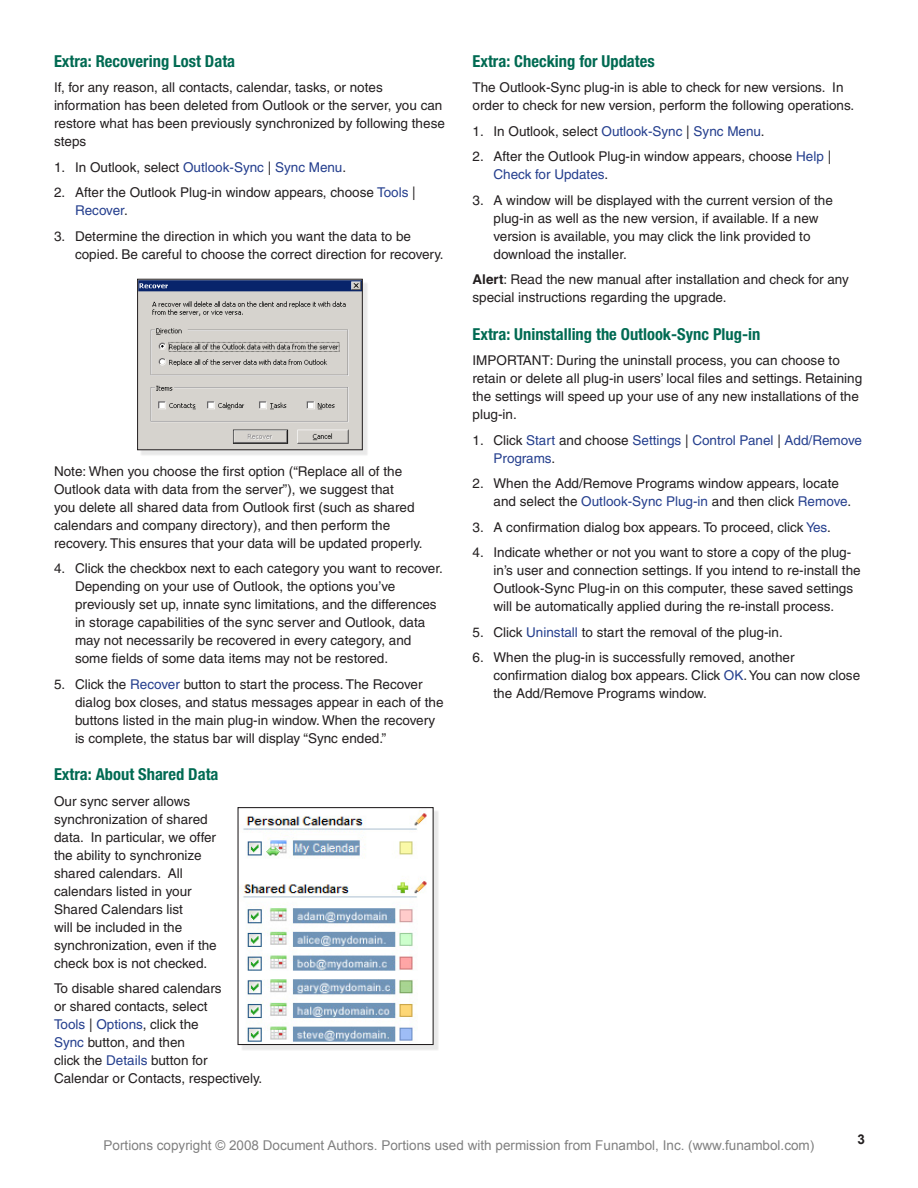
<style>
.page{position:relative;width:918px;height:1188px;background:#fff}
.page>*{position:absolute;margin:0;border:0;box-sizing:border-box;transform-origin:0 0}
.Subheads{font:700 condensed 16.5px "Helvetica Neue";color:#006a52}
.List{font:13.5px/18px "Helvetica";color:#231f20}
.t1{font:13.5px "Arial";color:#808080}
.List-2{font:13.5px/18px "Helvetica";color:#253f8e}
.t2{font:700 13.5px "Arial";color:#231f20}
.s1{color:#253f8e}
.s2{font-weight:700}
.s3{color:#231f20}
</style>
<div class="page">
<div style="left:241px;top:810px;width:204px;height:247px;background:#231f20;opacity:.1"></div>
<img style="left:240px;top:810px;width:192px;height:233px">
<div style="left:238px;top:807px;width:196px;height:238px;border:1px solid #231f20"></div>
<div style="left:141px;top:282px;width:233px;height:180px;background:#231f20;opacity:.1"></div>
<img style="left:139px;top:281px;width:222px;height:167px">
<div style="left:137px;top:279px;width:226px;height:171px;border:1px solid #231f20"></div>
<p class="Subheads" style="left:54px;top:51px;width:183px">Extra: Recovering Lost Data</p>
<p class="List" style="left:54px;top:79px;width:392px">If, for any reason, all contacts, calendar, tasks, or notes information has been deleted from Outlook or the server, you can restore what has been previously synchronized by following these steps</p>
<p class="List" style="left:54px;top:158px;width:294px">1. In Outlook, select <span class="s1">Outlook-Sync</span> | <span class="s1">Sync Menu</span>.</p>
<p class="List" style="left:75px;top:184px;width:342px;text-indent:-21px">2. After the Outlook Plug-in window appears, choose <span class="s1">Tools</span> |<br><span class="s1">Recover</span>.</p>
<p class="List" style="left:75px;top:227px;width:370px;text-indent:-21px">3. Determine the direction in which you want the data to be copied. Be careful to choose the correct direction for recovery.</p>
<p class="List" style="left:54px;top:462px;width:370px">Note: When you choose the first option (“Replace all of the Outlook data with data from the server”), we suggest that<br>you delete all shared data from Outlook first (such as shared calendars and company directory), and then perform the recovery. This ensures that your data will be updated properly.</p>
<p class="List" style="left:75px;top:559px;width:370px;text-indent:-21px">4. Click the checkbox next to each category you want to recover.<br>Depending on your use of Outlook, the options you’ve previously set up, innate sync limitations, and the differences in storage capabilities of the sync server and Outlook, data may not necessarily be recovered in every category, and some fields of some data items may not be restored.</p>
<p class="List" style="left:75px;top:675px;width:370px;text-indent:-21px">5. Click the <span class="s1">Recover</span> button to start the process. The Recover dialog box closes, and status messages appear in each of the buttons listed in the main plug-in window. When the recovery is complete, the status bar will display “Sync ended.”</p>
<p class="Subheads" style="left:54px;top:764px;width:166px">Extra: About Shared Data</p>
<p class="List" style="left:54px;top:792px;width:164px">Our sync server allows synchronization of shared data. In particular, we offer the ability to synchronize shared calendars. All calendars listed in your<br>Shared Calendars list<br>will be included in the synchronization, even if the check box is not checked.</p>
<p class="List" style="left:54px;top:979px;width:210px">To disable shared calendars<br>or shared contacts, select<br><span class="s1">Tools</span> | <span class="s1">Options</span>, click the<br><span class="s1">Sync</span> button, and then<br>click the <span class="s1">Details</span> button for<br>Calendar or Contacts, respectively.</p>
<p class="Subheads" style="left:472px;top:51px;width:184px">Extra: Checking for Updates</p>
<p class="List" style="left:472px;top:79px;width:383px">The Outlook-Sync plug-in is able to check for new versions. In order to check for new version, perform the following operations.</p>
<p class="List" style="left:472px;top:122px;width:294px">1. In Outlook, select <span class="s1">Outlook-Sync</span> | <span class="s1">Sync Menu</span>.</p>
<p class="List" style="left:494px;top:148px;width:339px;text-indent:-21px">2. After the Outlook Plug-in window appears, choose <span class="s1">Help</span> |<br><span class="s1">Check for Updates</span>.</p>
<p class="List" style="left:494px;top:191px;width:341px;text-indent:-21px">3. A window will be displayed with the current version of the plug-in as well as the new version, if available. If a new version is available, you may click the link provided to download the installer.</p>
<p class="List" style="left:472px;top:271px;width:378px"><span class="s2">Alert</span>: Read the new manual after installation and check for any special instructions regarding the upgrade.</p>
<p class="Subheads" style="left:472px;top:324px;width:289px">Extra: Uninstalling the Outlook-Sync Plug-in</p>
<p class="List" style="left:472px;top:352px;width:391px">IMPORTANT: During the uninstall process, you can choose to retain or delete all plug-in users’ local files and settings. Retaining the settings will speed up your use of any new installations of the plug-in.</p>
<p class="List-2" style="left:494px;top:431px;width:370px;text-indent:-21px"><span class="s3">1. Click</span> Start <span class="s3">and choose</span> Settings <span class="s3">|</span> Control Panel <span class="s3">|</span> Add/Remove<br>Programs<span class="s3">.</span></p>
<p class="List" style="left:494px;top:475px;width:359px;text-indent:-21px">2. When the Add/Remove Programs window appears, locate and select the <span class="s1">Outlook-Sync Plug-in</span> and then click <span class="s1">Remove</span>.</p>
<p class="List" style="left:472px;top:518px;width:360px">3. A confirmation dialog box appears. To proceed, click <span class="s1">Yes</span>.</p>
<p class="List" style="left:494px;top:544px;width:369px;text-indent:-21px">4. Indicate whether or not you want to store a copy of the plug&shy;in’s user and connection settings. If you intend to re-install the Outlook-Sync Plug-in on this computer, these saved settings will be automatically applied during the re-install process.</p>
<p class="List" style="left:472px;top:623px;width:312px">5. Click <span class="s1">Uninstall</span> to start the removal of the plug-in.</p>
<p class="List" style="left:494px;top:649px;width:368px;text-indent:-21px">6. When the plug-in is successfully removed, another confirmation dialog box appears. Click <span class="s1">OK</span>. You can now close the Add/Remove Programs window.</p>
<p class="t1" style="left:104px;top:1136px;width:712px">Portions copyright © 2008 Document Authors. Portions used with permission from Funambol, Inc. (www.funambol.com)</p>
<p class="t2" style="left:858px;top:1131px;width:9px">3</p>
</div>
